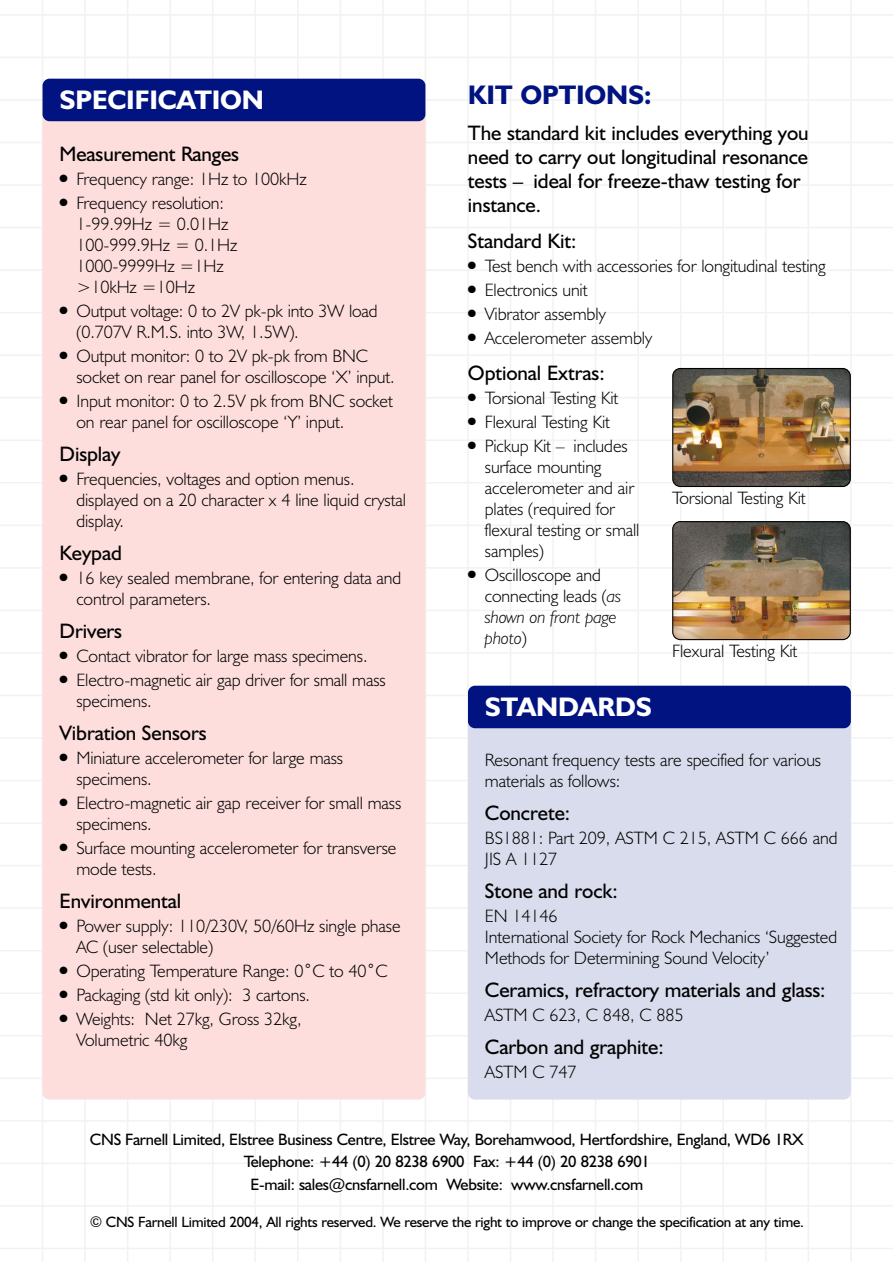
<style>
.page{position:relative;width:893px;height:1262px;background:#fff}
.page>*{position:absolute;margin:0;border:0;box-sizing:border-box;transform-origin:0 0}
.t1{font:700 27px "Humanist 521 BT";letter-spacing:-.005em;color:#fff}
.t2{font:700 27px "Humanist 521 BT";letter-spacing:-.005em;color:#001381}
.t3{font:21px/24px "Humanist 521 BT";letter-spacing:-.005em;color:#000}
.t4{font:300 18px/21px "Humanist 521 BT";letter-spacing:-.005em;color:#000}
.t5{font:16.5px/22.5px "Humanist 521 BT";letter-spacing:-.015em;color:#000;text-align:center}
.t6{font:15px "Humanist 521 BT";letter-spacing:-.015em;color:#000}
.s1{font-style:italic}
</style>
<div class="page">
<hr style="left:42px;top:0;width:1px;height:1262px;background:#f2f2f2">
<hr style="left:84px;top:0;width:2px;height:1262px;background:#f2f2f2">
<hr style="left:0;top:14px;width:892px;height:2px;background:#f2f2f2">
<hr style="left:0;top:57px;width:892px;height:1px;background:#f2f2f2">
<hr style="left:0;top:99px;width:892px;height:2px;background:#f2f2f2">
<hr style="left:0;top:142px;width:892px;height:1px;background:#f2f2f2">
<hr style="left:0;top:184px;width:892px;height:2px;background:#f2f2f2">
<hr style="left:0;top:227px;width:892px;height:1px;background:#f2f2f2">
<hr style="left:0;top:269px;width:892px;height:2px;background:#f2f2f2">
<hr style="left:0;top:312px;width:892px;height:1px;background:#f2f2f2">
<hr style="left:0;top:354px;width:892px;height:2px;background:#f2f2f2">
<hr style="left:0;top:397px;width:892px;height:1px;background:#f2f2f2">
<hr style="left:0;top:439px;width:892px;height:2px;background:#f2f2f2">
<hr style="left:0;top:482px;width:892px;height:1px;background:#f2f2f2">
<hr style="left:0;top:524px;width:892px;height:2px;background:#f2f2f2">
<hr style="left:0;top:567px;width:892px;height:1px;background:#f2f2f2">
<hr style="left:0;top:609px;width:892px;height:2px;background:#f2f2f2">
<hr style="left:0;top:652px;width:892px;height:1px;background:#f2f2f2">
<hr style="left:0;top:694px;width:892px;height:2px;background:#f2f2f2">
<hr style="left:0;top:737px;width:892px;height:1px;background:#f2f2f2">
<hr style="left:0;top:779px;width:892px;height:2px;background:#f2f2f2">
<hr style="left:0;top:822px;width:892px;height:2px;background:#f2f2f2">
<hr style="left:0;top:865px;width:892px;height:1px;background:#f2f2f2">
<hr style="left:0;top:907px;width:892px;height:2px;background:#f2f2f2">
<hr style="left:0;top:950px;width:892px;height:1px;background:#f2f2f2">
<hr style="left:0;top:992px;width:892px;height:2px;background:#f2f2f2">
<hr style="left:0;top:1035px;width:892px;height:1px;background:#f2f2f2">
<hr style="left:0;top:1077px;width:892px;height:2px;background:#f2f2f2">
<hr style="left:0;top:1120px;width:892px;height:1px;background:#f2f2f2">
<hr style="left:0;top:1162px;width:892px;height:2px;background:#f2f2f2">
<hr style="left:0;top:1205px;width:892px;height:1px;background:#f2f2f2">
<hr style="left:0;top:1247px;width:892px;height:2px;background:#f2f2f2">
<hr style="left:127px;top:0;width:1px;height:1262px;background:#f2f2f2">
<hr style="left:169px;top:0;width:2px;height:1262px;background:#f2f2f2">
<hr style="left:212px;top:0;width:1px;height:1262px;background:#f2f2f2">
<hr style="left:254px;top:0;width:2px;height:1262px;background:#f2f2f2">
<hr style="left:297px;top:0;width:1px;height:1262px;background:#f2f2f2">
<hr style="left:339px;top:0;width:2px;height:1262px;background:#f2f2f2">
<hr style="left:382px;top:0;width:1px;height:1262px;background:#f2f2f2">
<hr style="left:424px;top:0;width:2px;height:1262px;background:#f2f2f2">
<hr style="left:467px;top:0;width:1px;height:1262px;background:#f2f2f2">
<hr style="left:509px;top:0;width:2px;height:1262px;background:#f2f2f2">
<hr style="left:552px;top:0;width:2px;height:1262px;background:#f2f2f2">
<hr style="left:595px;top:0;width:1px;height:1262px;background:#f2f2f2">
<hr style="left:637px;top:0;width:2px;height:1262px;background:#f2f2f2">
<hr style="left:680px;top:0;width:1px;height:1262px;background:#f2f2f2">
<hr style="left:722px;top:0;width:2px;height:1262px;background:#f2f2f2">
<hr style="left:765px;top:0;width:1px;height:1262px;background:#f2f2f2">
<hr style="left:807px;top:0;width:2px;height:1262px;background:#f2f2f2">
<hr style="left:850px;top:0;width:1px;height:1262px;background:#f2f2f2">
<div style="left:43px;top:79px;width:382px;height:1020px;background:#fddedc;border-radius:7px"></div>
<div style="left:43px;top:79px;width:382px;height:42px;background:#001381;border-radius:7px"></div>
<div style="left:468px;top:685px;width:382px;height:414px;background:#d9dcec;border-radius:7px"></div>
<div style="left:468px;top:685px;width:382px;height:43px;background:#001381;border-radius:7px"></div>
<img style="left:672px;top:368px;width:178px;height:119px">
<img style="left:672px;top:521px;width:178px;height:119px">
<h1 class="t1" style="left:60px;top:90px;width:206px">SPECIFICATION</h1>
<p class="t3" style="left:60px;top:144px;width:181px">Measurement Ranges</p>
<p class="t4" style="left:60px;top:170px;width:249px">● Frequency range: 1Hz to 100kHz</p>
<p class="t4" style="left:76px;top:194px;width:163px;text-indent:-17px">● Frequency resolution:<br>1-99.99Hz = 0.01Hz<br>100-999.9Hz = 0.1Hz<br>1000-9999Hz =1Hz &gt;10kHz =10Hz</p>
<p class="t4" style="left:76px;top:302px;width:303px;text-indent:-17px">● Output voltage: 0 to 2V pk-pk into 3W load (0.707V R.M.S. into 3W, 1.5W).</p>
<p class="t4" style="left:76px;top:347px;width:320px;text-indent:-17px">● Output monitor: 0 to 2V pk-pk from BNC socket on rear panel for oscilloscope ‘X’ input.</p>
<p class="t4" style="left:76px;top:392px;width:318px;text-indent:-17px">● Input monitor: 0 to 2.5V pk from BNC socket on rear panel for oscilloscope ‘Y’ input.</p>
<p class="t3" style="left:60px;top:444px;width:62px">Display</p>
<p class="t4" style="left:76px;top:470px;width:331px;text-indent:-17px">● Frequencies, voltages and option menus. displayed on a 20 character x 4 line liquid crystal display.</p>
<p class="t3" style="left:60px;top:543px;width:64px">Keypad</p>
<p class="t4" style="left:76px;top:569px;width:326px;text-indent:-17px">● 16 key sealed membrane, for entering data and control parameters.</p>
<p class="t3" style="left:60px;top:621px;width:64px">Drivers</p>
<p class="t4" style="left:60px;top:647px;width:309px">● Contact vibrator for large mass specimens.</p>
<p class="t4" style="left:76px;top:671px;width:311px;text-indent:-17px">● Electro-magnetic air gap driver for small mass specimens.</p>
<p class="t3" style="left:60px;top:723px;width:149px">Vibration Sensors</p>
<p class="t4" style="left:76px;top:749px;width:268px;text-indent:-17px">● Miniature accelerometer for large mass specimens.</p>
<p class="t4" style="left:76px;top:794px;width:326px;text-indent:-17px">● Electro-magnetic air gap receiver for small mass specimens.</p>
<p class="t4" style="left:76px;top:839px;width:321px;text-indent:-17px">● Surface mounting accelerometer for transverse mode tests.</p>
<p class="t3" style="left:60px;top:891px;width:123px">Environmental</p>
<p class="t4" style="left:76px;top:917px;width:326px;text-indent:-17px">● Power supply: 110/230V, 50/60Hz single phase<br>AC (user selectable)</p>
<p class="t4" style="left:60px;top:962px;width:329px">● Operating Temperature Range: 0˚C to 40˚C</p>
<p class="t4" style="left:60px;top:986px;width:252px">● Packaging (std kit only): 3 cartons.</p>
<p class="t4" style="left:76px;top:1010px;width:226px;text-indent:-17px">● Weights: Net 27kg, Gross 32kg,<br>Volumetric 40kg</p>
<h1 class="t2" style="left:468px;top:84px;width:185px">KIT OPTIONS:</h1>
<p class="t3" style="left:468px;top:122px;width:342px">The standard kit includes everything you need to carry out longitudinal resonance tests – ideal for freeze-thaw testing for instance.</p>
<p class="t3" style="left:468px;top:230px;width:110px">Standard Kit:</p>
<p class="t4" style="left:468px;top:257px;width:359px">● Test bench with accessories for longitudinal testing</p>
<p class="t4" style="left:468px;top:281px;width:121px">● Electronics unit</p>
<p class="t4" style="left:468px;top:305px;width:139px">● Vibrator assembly</p>
<p class="t4" style="left:468px;top:329px;width:186px">● Accelerometer assembly</p>
<p class="t3" style="left:468px;top:362px;width:138px">Optional Extras:</p>
<p class="t4" style="left:468px;top:389px;width:152px">● Torsional Testing Kit</p>
<p class="t4" style="left:468px;top:413px;width:144px">● Flexural Testing Kit</p>
<p class="t4" style="left:485px;top:437px;width:156px;text-indent:-17px">● Pickup Kit – includes surface mounting accelerometer and air plates (required for flexural testing or small samples)</p>
<p class="t4" style="left:485px;top:566px;width:138px;text-indent:-17px">● Oscilloscope and connecting leads (<span class="s1">as shown on front page photo</span>)</p>
<p class="t4" style="left:672px;top:489px;width:135px">Torsional Testing Kit</p>
<p class="t4" style="left:672px;top:642px;width:127px">Flexural Testing Kit</p>
<h1 class="t1" style="left:485px;top:697px;width:168px">STANDARDS</h1>
<p class="t4" style="left:485px;top:751px;width:338px">Resonant frequency tests are specified for various materials as follows:</p>
<p class="t3" style="left:485px;top:803px;width:87px">Concrete:</p>
<p class="t4" style="left:485px;top:829px;width:354px">BS1881: Part 209, ASTM C 215, ASTM C 666 and<br>JIS A 1127</p>
<p class="t3" style="left:485px;top:881px;width:134px">Stone and rock:</p>
<p class="t4" style="left:485px;top:907px;width:354px">EN 14146<br>International Society for Rock Mechanics ‘Suggested<br>Methods for Determining Sound Velocity’</p>
<p class="t3" style="left:485px;top:980px;width:342px">Ceramics, refractory materials and glass:</p>
<p class="t4" style="left:485px;top:1006px;width:200px">ASTM C 623, C 848, C 885</p>
<p class="t3" style="left:485px;top:1037px;width:180px">Carbon and graphite:</p>
<p class="t4" style="left:485px;top:1063px;width:93px">ASTM C 747</p>
<p class="t5" style="left:90px;top:1129px;width:715px">CNS Farnell Limited, Elstree Business Centre, Elstree Way, Borehamwood, Hertfordshire, England, WD6 1RX<br>Telephone: +44 (0) 20 8238 6900 Fax: +44 (0) 20 8238 6901<br>E-mail: sales@cnsfarnell.com Website: www.cnsfarnell.com</p>
<p class="t6" style="left:90px;top:1216px;width:715px">© CNS Farnell Limited 2004, All rights reserved. We reserve the right to improve or change the specification at any time.</p>
</div>
